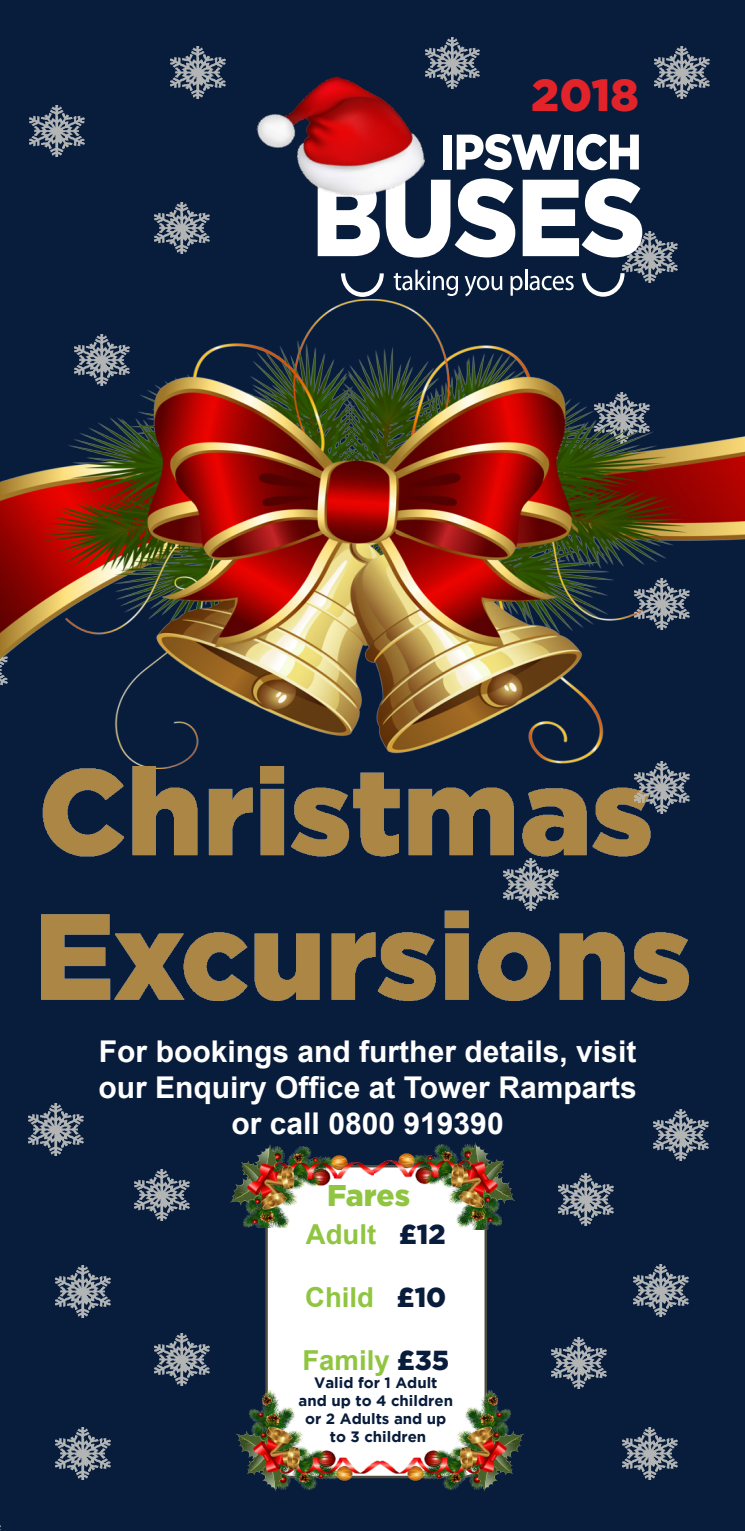
<style>
.page{position:relative;width:745px;height:1531px;background:#fff}
.page>*{position:absolute;margin:0;border:0;box-sizing:border-box;transform-origin:0 0}
.t1{font:900 45px "Gotham";color:#e2242a}
.t2{font:700 30px/36px "Arial";color:#fff}
.t3{font:900 30px "Gotham";letter-spacing:-.005em;color:#8fc540}
.t4{font:700 27.5px "Arial";color:#8fc540}
.t5{font:700 15px "Gotham";color:#081c3b}
.s1{font-family:"Gotham";font-weight:900;color:#081c3b}
</style>
<div class="page">
<div style="left:0;top:0;width:744px;height:1531px;background:#081c3b"></div>
<img style="left:622px;top:231px;width:54px;height:52px">
<img style="left:155px;top:202px;width:55px;height:51px">
<img style="left:29px;top:1104px;width:55px;height:51px">
<img style="left:30px;top:105px;width:55px;height:52px">
<img style="left:0;top:299px;width:744px;height:467px">
<div style="left:442px;top:135px;width:9px;height:35px;background:#fff"></div>
<svg style="left:456px;top:134px;width:104px;height:36px"></svg>
<div style="left:563px;top:135px;width:9px;height:35px;background:#fff"></div>
<svg style="left:576px;top:134px;width:62px;height:36px"></svg>
<svg style="left:317px;top:207px;width:62px;height:49px"></svg>
<svg style="left:385px;top:178px;width:130px;height:80px"></svg>
<svg style="left:522px;top:178px;width:120px;height:79px"></svg>
<svg style="left:341px;top:270px;width:283px;height:27px"></svg>
<img style="left:42px;top:766px;width:646px;height:234px">
<img style="left:256px;top:76px;width:184px;height:131px">
<img style="left:633px;top:762px;width:55px;height:51px">
<img style="left:653px;top:1109px;width:54px;height:51px">
<div style="left:266px;top:1166px;width:219px;height:311px;background:#fff;border-radius:23px"></div>
<img style="left:373px;top:1143px;width:142px;height:86px">
<img style="left:230px;top:1144px;width:143px;height:84px">
<img style="left:236px;top:1390px;width:140px;height:101px">
<img style="left:376px;top:1390px;width:148px;height:101px">
<img style="left:424px;top:37px;width:55px;height:51px">
<img style="left:171px;top:47px;width:55px;height:51px">
<img style="left:654px;top:47px;width:55px;height:51px">
<img style="left:135px;top:1169px;width:55px;height:52px">
<img style="left:503px;top:859px;width:55px;height:51px">
<img style="left:558px;top:1174px;width:55px;height:51px">
<img style="left:551px;top:1337px;width:54px;height:52px">
<img style="left:633px;top:1265px;width:55px;height:51px">
<img style="left:155px;top:1334px;width:55px;height:51px">
<img style="left:55px;top:1266px;width:55px;height:51px">
<img style="left:55px;top:1428px;width:55px;height:51px">
<img style="left:622px;top:1428px;width:54px;height:51px">
<p class="t1" style="left:531px;top:69px;width:109px">2018</p>
<p class="t2" style="left:98px;top:1034px;width:539px">For bookings and further details, visit our Enquiry Office at Tower Ramparts</p>
<p class="t2" style="left:231px;top:1106px;width:273px">or call 0800 919390</p>
<p class="t3" style="left:327px;top:1178px;width:84px">Fares</p>
<p class="t4" style="left:306px;top:1216px;width:141px">Adult <span class="s1">£12</span></p>
<p class="t4" style="left:305px;top:1279px;width:143px">Child <span class="s1">£10</span></p>
<p class="t4" style="left:302px;top:1342px;width:148px">Family <span class="s1">£35</span></p>
<p class="t5" style="left:314px;top:1374px;width:125px">Valid for 1 Adult</p>
<p class="t5" style="left:298px;top:1392px;width:156px">and up to 4 children</p>
<p class="t5" style="left:305px;top:1410px;width:143px">or 2 Adults and up</p>
<p class="t5" style="left:329px;top:1428px;width:98px">to 3 children</p>
</div>
